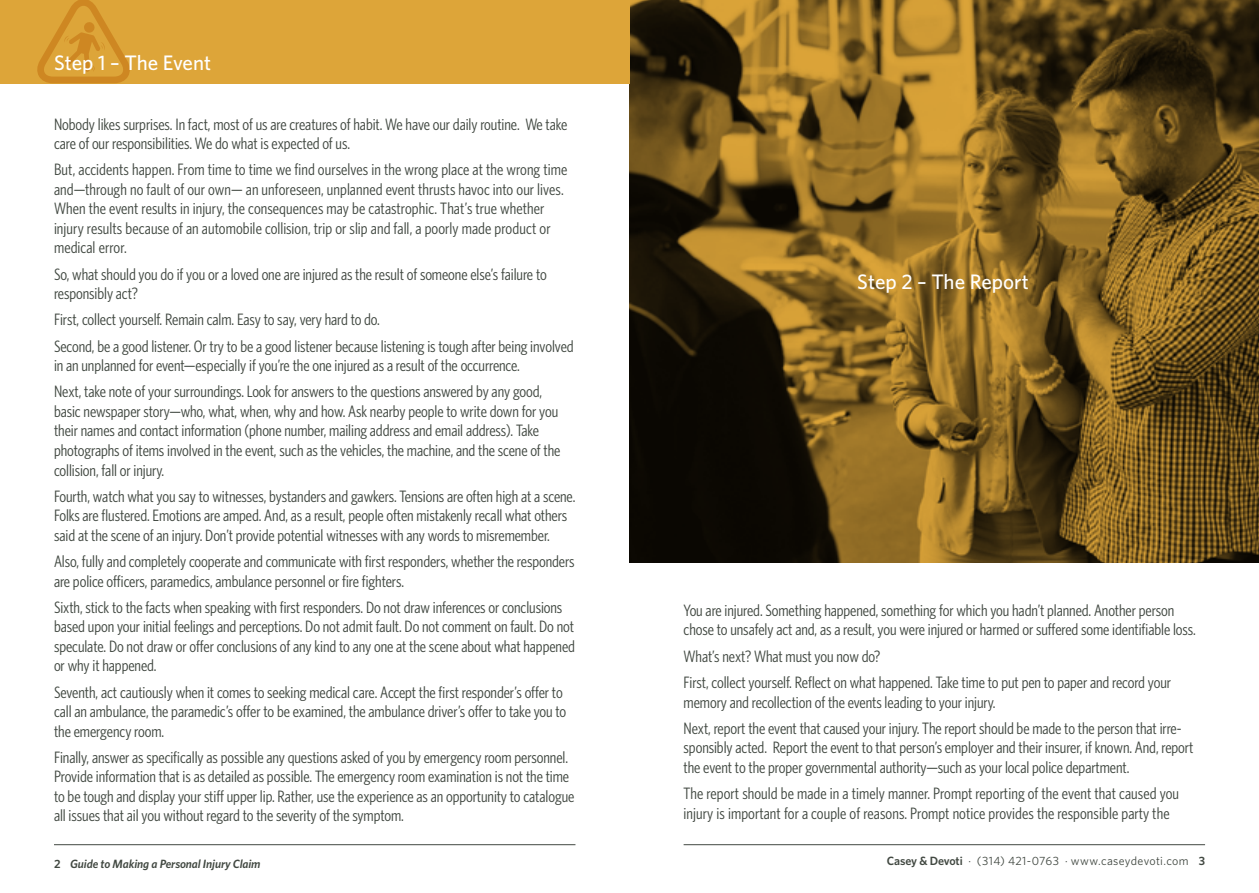
<style>
.page{position:relative;width:1259px;height:893px;background:#fff}
.page>*{position:absolute;margin:0;border:0;box-sizing:border-box;transform-origin:0 0}
.t1{font:500 21px "Whitney HTF";color:#fff}
.t2{font:condensed 16.5px/19.5px "Whitney HTF";letter-spacing:-.005em;color:#414841}
.t3{font:12px "Whitney HTF";letter-spacing:.025em;color:#414841}
.t4{font:italic 600 12px "Whitney HTF";letter-spacing:-.01em;color:#414841}
.s1{font-style:normal}
.s2{font-weight:600}
</style>
<div class="page">
<svg style="left:629px;top:0;width:630px;height:563px;background:#6b4f1b"></svg>
<div style="left:0;top:0;width:629px;height:83px;background:#dda539"></div>
<svg style="left:37px;top:0;width:93px;height:83px"></svg>
<hr style="left:54px;top:844px;width:521px;height:1px;background:#414841">
<hr style="left:683px;top:844px;width:522px;height:1px;background:#414841">
<p class="t1" style="left:54px;top:50px;width:159px">Step 1 – The Event</p>
<p class="t2" style="left:54px;top:114px;width:515px">Nobody likes surprises. In fact, most of us are creatures of habit. We have our daily routine. We take care of our responsibilities. We do what is expected of us.</p>
<p class="t2" style="left:54px;top:160px;width:515px">But, accidents happen. From time to time we find ourselves in the wrong place at the wrong time and—through no fault of our own— an unforeseen, unplanned event thrusts havoc into our lives.<br>When the event results in injury, the consequences may be catastrophic. That’s true whether injury results because of an automobile collision, trip or slip and fall, a poorly made product or medical error.</p>
<p class="t2" style="left:54px;top:264px;width:494px">So, what should you do if you or a loved one are injured as the result of someone else’s failure to responsibly act?</p>
<p class="t2" style="left:54px;top:306px;width:521px;line-height:26.2px">First, collect yourself. Remain calm. Easy to say, very hard to do.<br>Second, be a good listener. Or try to be a good listener because listening is tough after being involved</p>
<p class="t2" style="left:54px;top:352px;width:490px;line-height:26.2px">in an unplanned for event—especially if you’re the one injured as a result of the occurrence.<br>Next, take note of your surroundings. Look for answers to the questions answered by any good,</p>
<p class="t2" style="left:54px;top:401px;width:508px">basic newspaper story—who, what, when, why and how. Ask nearby people to write down for you their names and contact information (phone number, mailing address and email address). Take photographs of items involved in the event, such as the vehicles, the machine, and the scene of the collision, fall or injury.</p>
<p class="t2" style="left:54px;top:486px;width:523px">Fourth, watch what you say to witnesses, bystanders and gawkers. Tensions are often high at a scene.<br>Folks are flustered. Emotions are amped. And, as a result, people often mistakenly recall what others said at the scene of an injury. Don’t provide potential witnesses with any words to misremember.</p>
<p class="t2" style="left:54px;top:551px;width:522px">Also, fully and completely cooperate and communicate with first responders, whether the responders are police officers, paramedics, ambulance personnel or fire fighters.</p>
<p class="t2" style="left:54px;top:597px;width:522px">Sixth, stick to the facts when speaking with first responders. Do not draw inferences or conclusions based upon your initial feelings and perceptions. Do not admit fault. Do not comment on fault. Do not speculate. Do not draw or offer conclusions of any kind to any one at the scene about what happened or why it happened.</p>
<p class="t2" style="left:54px;top:682px;width:514px">Seventh, act cautiously when it comes to seeking medical care. Accept the first responder’s offer to call an ambulance, the paramedic’s offer to be examined, the ambulance driver’s offer to take you to the emergency room.</p>
<p class="t2" style="left:54px;top:747px;width:522px">Finally, answer as specifically as possible any questions asked of you by emergency room personnel.<br>Provide information that is as detailed as possible. The emergency room examination is not the time to be tough and display your stiff upper lip. Rather, use the experience as an opportunity to catalogue all issues that ail you without regard to the severity of the symptom.</p>
<p class="t4" style="left:54px;top:856px;width:208px"><span class="s1">2</span> Guide to Making a Personal Injury Claim</p>
<p class="t1" style="left:857px;top:269px;width:173px">Step 2 – The Report</p>
<p class="t2" style="left:683px;top:600px;width:514px">You are injured. Something happened, something for which you hadn’t planned. Another person chose to unsafely act and, as a result, you were injured or harmed or suffered some identifiable loss.</p>
<p class="t2" style="left:683px;top:643px;width:489px;line-height:26.2px">What’s next? What must you now do?<br>First, collect yourself. Reflect on what happened. Take time to put pen to paper and record your</p>
<p class="t2" style="left:683px;top:688px;width:499px;line-height:26.2px">memory and recollection of the events leading to your injury.<br>Next, report the event that caused your injury. The report should be made to the person that irre-</p>
<p class="t2" style="left:683px;top:738px;width:511px">sponsibly acted. Report the event to that person’s employer and their insurer, if known. And, report the event to the proper governmental authority—such as your local police department.</p>
<p class="t2" style="left:683px;top:783px;width:497px">The report should be made in a timely manner. Prompt reporting of the event that caused you injury is important for a couple of reasons. Prompt notice provides the responsible party the</p>
<p class="t3" style="left:886px;top:854px;width:320px"><span class="s2">Casey &amp; Devoti</span> · (314) 421-0763 · www.caseydevoti.com <span class="s2">3</span></p>
</div>
